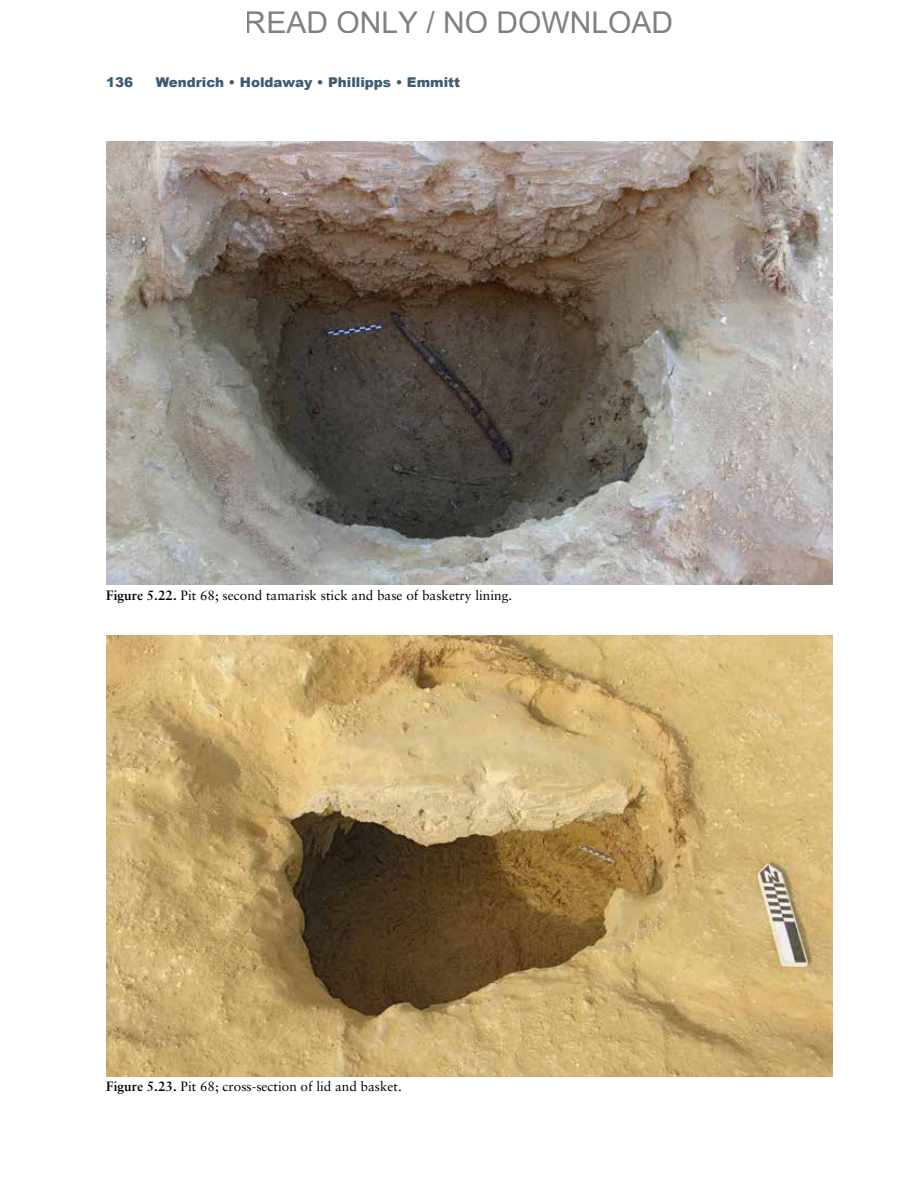
<style>
.page{position:relative;width:918px;height:1188px;background:#fff}
.page>*{position:absolute;margin:0;border:0;box-sizing:border-box;transform-origin:0 0}
.t1{font:30px "Arial";color:rgb(0 0 0/.5)}
.t2{font:13.5px "Sabon";color:#000}
.t3{font:900 13.5px "Arial";color:#3f5c71}
.s1{font-weight:700}
</style>
<div class="page">
<img style="left:106px;top:142px;width:727px;height:442px">
<img style="left:106px;top:636px;width:727px;height:440px">
<h1 class="t1" style="left:245px;top:1px;width:430px">READ ONLY / NO DOWNLOAD</h1>
<p class="t3" style="left:106px;top:72px;width:29px">136</p>
<p class="t3" style="left:156px;top:72px;width:306px">Wendrich • Holdaway • Phillipps • Emmitt</p>
<p class="t2" style="left:106px;top:587px;width:407px"><span class="s1">Figure 5.22.</span> Pit 68; second tamarisk stick and base of basketry lining.</p>
<p class="t2" style="left:106px;top:1078px;width:297px"><span class="s1">Figure 5.23.</span> Pit 68; cross-section of lid and basket.</p>
</div>
